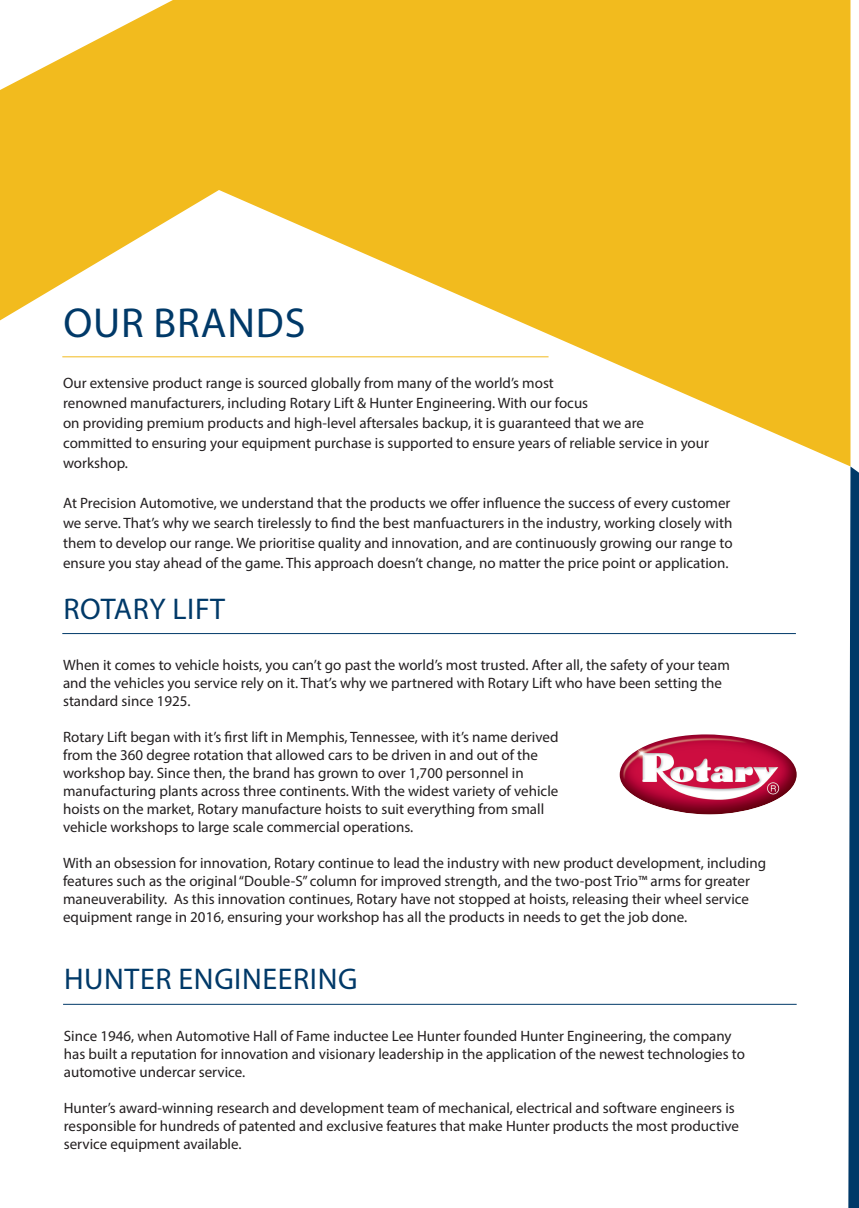
<style>
.page{position:relative;width:859px;height:1208px;background:#fff}
.page>*{position:absolute;margin:0;border:0;box-sizing:border-box;transform-origin:0 0}
.Product_Name{font:42px "Myriad Pro";letter-spacing:.02em;color:#003968}
.Product_Name-2{font:30px "Myriad Pro";letter-spacing:.02em;color:#003968}
.Product_Name-3{font:15px/18px "Myriad Pro";color:#231f20}
.Body_Text{font:15px/20px "Myriad Pro";color:#231f20}
</style>
<div class="page">
<svg style="left:0;top:0;width:850px;height:466px;fill:#f2bb1e"></svg>
<svg style="left:848px;top:466px;width:11px;height:742px;background:#22537c"></svg>
<hr style="left:62px;top:356px;width:487px;height:1px;background:#f2bb1e">
<hr style="left:62px;top:633px;width:734px;height:1px;background:#003968">
<hr style="left:63px;top:1003px;width:734px;height:1px;background:#003968">
<img style="left:620px;top:734px;width:177px;height:80px">
<p class="Product_Name" style="left:63px;top:297px;width:243px">OUR BRANDS</p>
<p class="Body_Text" style="left:63px;top:373px;width:647px">Our extensive product range is sourced globally from many of the world’s most<br>renowned manufacturers, including Rotary Lift &amp; Hunter Engineering. With our focus<br>on providing premium products and high-level aftersales backup, it is guaranteed that we are committed to ensuring your equipment purchase is supported to ensure years of reliable service in your workshop.</p>
<p class="Body_Text" style="left:63px;top:493px;width:671px">At Precision Automotive, we understand that the products we offer influence the success of every customer we serve. That’s why we search tirelessly to find the best manfuacturers in the industry, working closely with them to develop our range. We prioritise quality and innovation, and are continuously growing our range to ensure you stay ahead of the game. This approach doesn’t change, no matter the price point or application.</p>
<p class="Product_Name-2" style="left:63px;top:590px;width:163px">ROTARY LIFT</p>
<p class="Product_Name-3" style="left:63px;top:655px;width:668px">When it comes to vehicle hoists, you can’t go past the world’s most trusted. After all, the safety of your team and the vehicles you service rely on it. That’s why we partnered with Rotary Lift who have been setting the standard since 1925.</p>
<p class="Product_Name-3" style="left:63px;top:727px;width:497px">Rotary Lift began with it’s first lift in Memphis, Tennessee, with it’s name derived from the 360 degree rotation that allowed cars to be driven in and out of the workshop bay. Since then, the brand has grown to over 1,700 personnel in manufacturing plants across three continents. With the widest variety of vehicle hoists on the market, Rotary manufacture hoists to suit everything from small vehicle workshops to large scale commercial operations.</p>
<p class="Product_Name-3" style="left:63px;top:853px;width:704px">With an obsession for innovation, Rotary continue to lead the industry with new product development, including features such as the original “Double-S” column for improved strength, and the two-post Trio™ arms for greater maneuverability. As this innovation continues, Rotary have not stopped at hoists, releasing their wheel service equipment range in 2016, ensuring your workshop has all the products in needs to get the job done.</p>
<p class="Product_Name-2" style="left:64px;top:960px;width:295px">HUNTER ENGINEERING</p>
<p class="Product_Name-3" style="left:64px;top:1027px;width:683px">Since 1946, when Automotive Hall of Fame inductee Lee Hunter founded Hunter Engineering, the company has built a reputation for innovation and visionary leadership in the application of the newest technologies to automotive undercar service.</p>
<p class="Product_Name-3" style="left:64px;top:1099px;width:677px">Hunter’s award-winning research and development team of mechanical, electrical and software engineers is responsible for hundreds of patented and exclusive features that make Hunter products the most productive service equipment available.</p>
</div>
